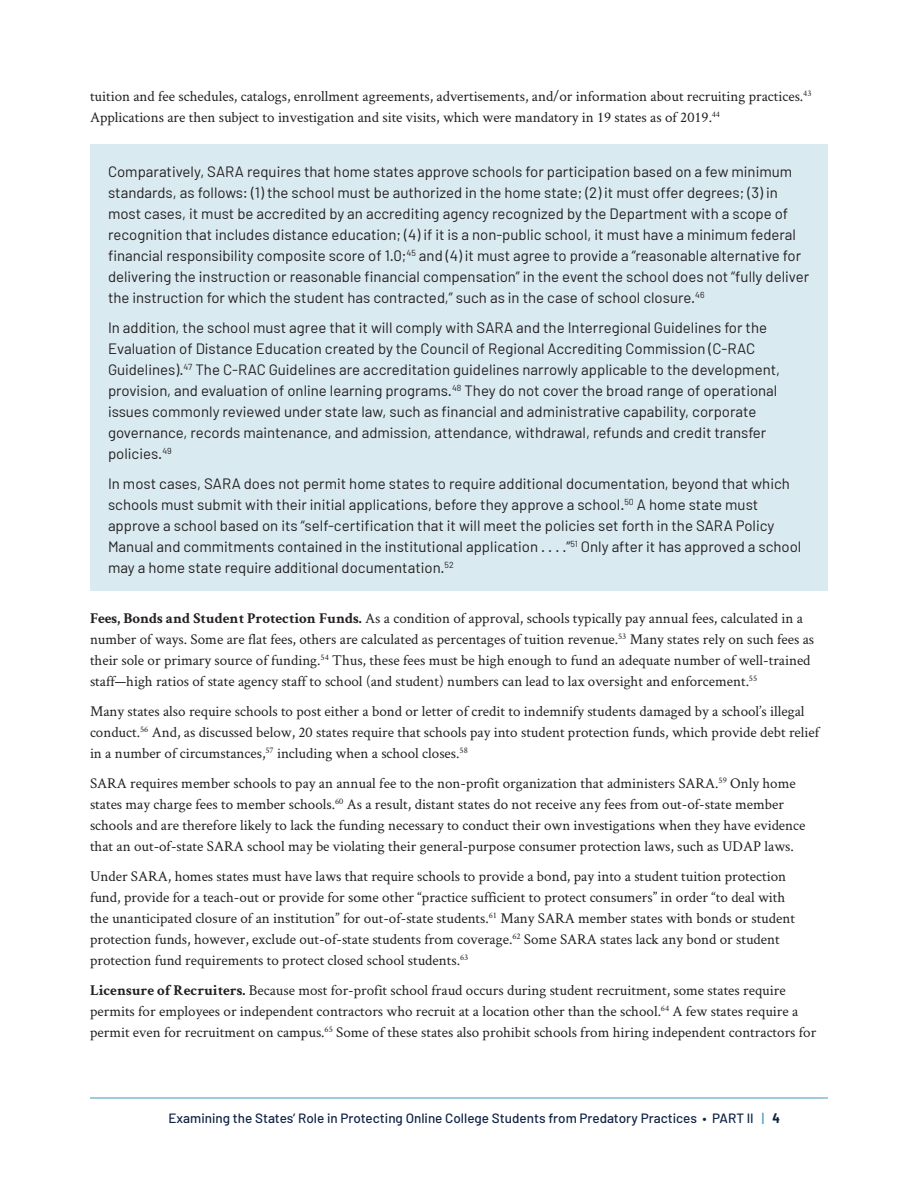
<style>
.page{position:relative;width:918px;height:1188px;background:#fff}
.page>*{position:absolute;margin:0;border:0;box-sizing:border-box;transform-origin:0 0}
.body_text{font:15px/21px "Crimson Text";color:#231f20}
.box_text{font:15px/21px "Barlow";color:#231f20}
.t1{font:500 13.5px "Barlow";color:#0f2344}
.s1{font-weight:700}
.s2{color:#4496ba}
.s3{font-weight:700;font-stretch:semi-condensed}
</style>
<div class="page">
<hr style="left:90px;top:1098px;width:738px;height:1px;background:#4496ba">
<div style="left:90px;top:144px;width:738px;height:447px;background:#daeaf1"></div>
<p class="body_text" style="left:90px;top:85px;width:723px">tuition and fee schedules, catalogs, enrollment agreements, advertisements, and/or information about recruiting practices.<sup>43<br></sup>Applications are then subject to investigation and site visits, which were mandatory in 19 states as of 2019.<sup>44</sup></p>
<p class="box_text" style="left:108px;top:161px;width:703px">Comparatively, SARA requires that home states approve schools for participation based on a few minimum standards, as follows: (1) the school must be authorized in the home state; (2) it must offer degrees; (3) in most cases, it must be accredited by an accrediting agency recognized by the Department with a scope of recognition that includes distance education; (4) if it is a non-public school, it must have a minimum federal financial responsibility composite score of 1.0;<sup>45</sup> and (4) it must agree to provide a “reasonable alternative for delivering the instruction or reasonable financial compensation” in the event the school does not “fully deliver the instruction for which the student has contracted,” such as in the case of school closure.<sup>46</sup></p>
<p class="box_text" style="left:108px;top:317px;width:674px">In addition, the school must agree that it will comply with SARA and the Interregional Guidelines for the Evaluation of Distance Education created by the Council of Regional Accrediting Commission (C-RAC Guidelines).<sup>47</sup> The C-RAC Guidelines are accreditation guidelines narrowly applicable to the development, provision, and evaluation of online learning programs.<sup>48</sup> They do not cover the broad range of operational issues commonly reviewed under state law, such as financial and administrative capability, corporate governance, records maintenance, and admission, attendance, withdrawal, refunds and credit transfer policies.<sup>49</sup></p>
<p class="box_text" style="left:108px;top:473px;width:695px">In most cases, SARA does not permit home states to require additional documentation, beyond that which schools must submit with their initial applications, before they approve a school.<sup>50</sup> A home state must approve a school based on its “self-certification that it will meet the policies set forth in the SARA Policy Manual and commitments contained in the institutional application . . . .”<sup>51</sup> Only after it has approved a school may a home state require additional documentation.<sup>52</sup></p>
<p class="body_text" style="left:90px;top:607px;width:726px"><span class="s1">Fees, Bonds and Student Protection Funds.</span> As a condition of approval, schools typically pay annual fees, calculated in a number of ways. Some are flat fees, others are calculated as percentages of tuition revenue.<sup>53</sup> Many states rely on such fees as their sole or primary source of funding.<sup>54</sup> Thus, these fees must be high enough to fund an adequate number of well-trained staff—high ratios of state agency staff to school (and student) numbers can lead to lax oversight and enforcement.<sup>55</sup></p>
<p class="body_text" style="left:90px;top:700px;width:731px">Many states also require schools to post either a bond or letter of credit to indemnify students damaged by a school’s illegal conduct.<sup>56</sup> And, as discussed below, 20 states require that schools pay into student protection funds, which provide debt relief in a number of circumstances,<sup>57</sup> including when a school closes.<sup>58</sup></p>
<p class="body_text" style="left:90px;top:772px;width:717px">SARA requires member schools to pay an annual fee to the non-profit organization that administers SARA.<sup>59</sup> Only home states may charge fees to member schools.<sup>60</sup> As a result, distant states do not receive any fees from out-of-state member schools and are therefore likely to lack the funding necessary to conduct their own investigations when they have evidence that an out-of-state SARA school may be violating their general-purpose consumer protection laws, such as UDAP laws.</p>
<p class="body_text" style="left:90px;top:865px;width:707px">Under SARA, homes states must have laws that require schools to provide a bond, pay into a student tuition protection fund, provide for a teach-out or provide for some other “practice sufficient to protect consumers” in order “to deal with the unanticipated closure of an institution” for out-of-state students.<sup>61</sup> Many SARA member states with bonds or student protection funds, however, exclude out-of-state students from coverage.<sup>62</sup> Some SARA states lack any bond or student protection fund requirements to protect closed school students.<sup>63</sup></p>
<p class="body_text" style="left:90px;top:979px;width:728px"><span class="s1">Licensure of Recruiters.</span> Because most for-profit school fraud occurs during student recruitment, some states require permits for employees or independent contractors who recruit at a location other than the school.<sup>64</sup> A few states require a permit even for recruitment on campus.<sup>65</sup> Some of these states also prohibit schools from hiring independent contractors for</p>
<p class="t1" style="left:168px;top:1110px;width:613px">Examining the States’ Role in Protecting Online College Students from Predatory Practices • PART II <span class="s2">|</span> <span class="s3">4</span></p>
</div>
